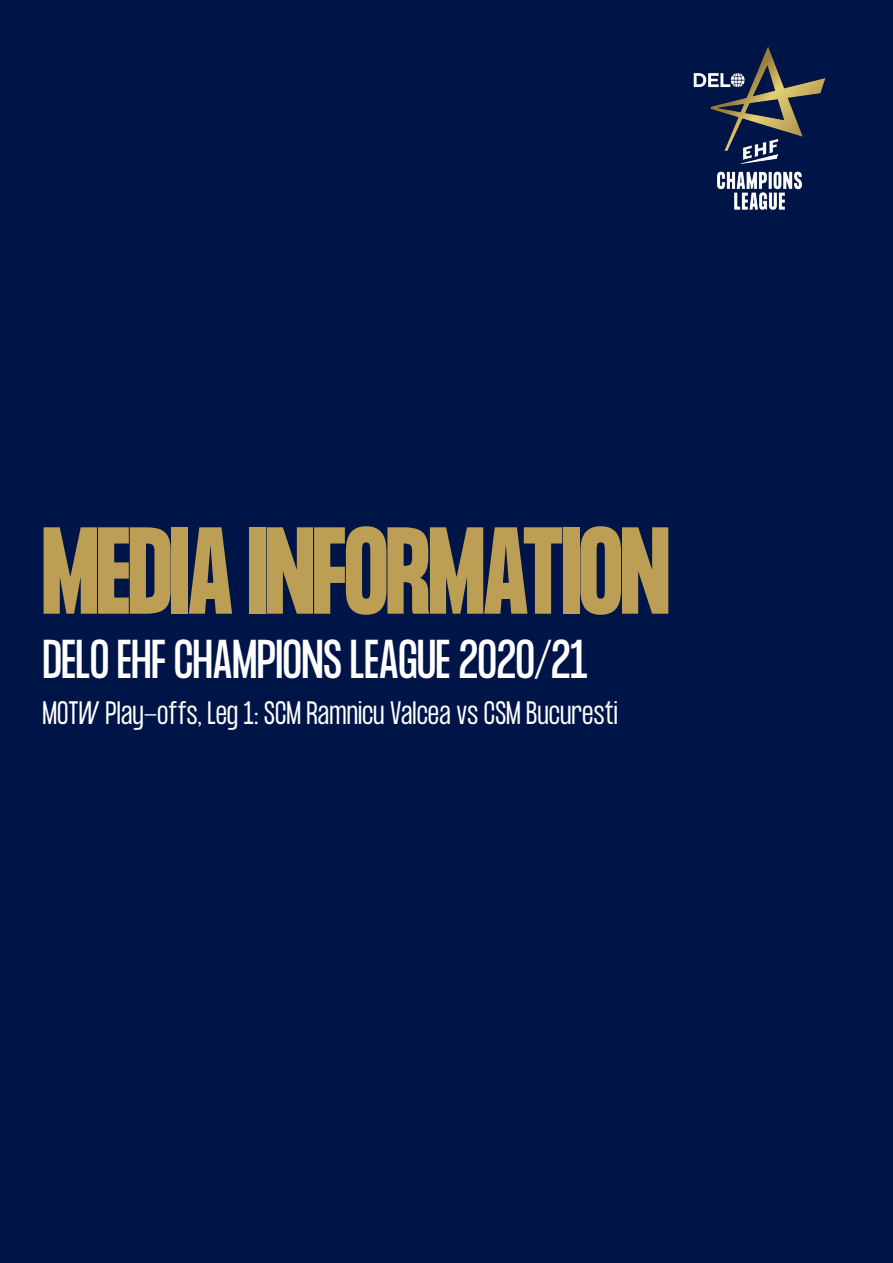
<style>
.page{position:relative;width:893px;height:1263px;background:#001547}
.page>*{position:absolute;margin:0;border:0;box-sizing:border-box;transform-origin:0 0}
.t1{font:700 108px "Formula Condensed";letter-spacing:-.01em;color:#bc9e54}
.t2{font:48px "Formula Condensed";letter-spacing:-.005em;color:#fff}
.Body{font:300 28.5px "Formula Condensed";color:#fff}
</style>
<div class="page">
<img style="left:693px;top:46px;width:133px;height:164px">
<p class="t1" style="left:43px;top:507px;width:628px">MEDIA INFORMATION</p>
<p class="t2" style="left:43px;top:630px;width:547px">DELO EHF CHAMPIONS LEAGUE 2020/21</p>
<p class="Body" style="left:43px;top:696px;width:577px">MOTW Play-offs, Leg 1: SCM Ramnicu Valcea vs CSM Bucuresti</p>
</div>
